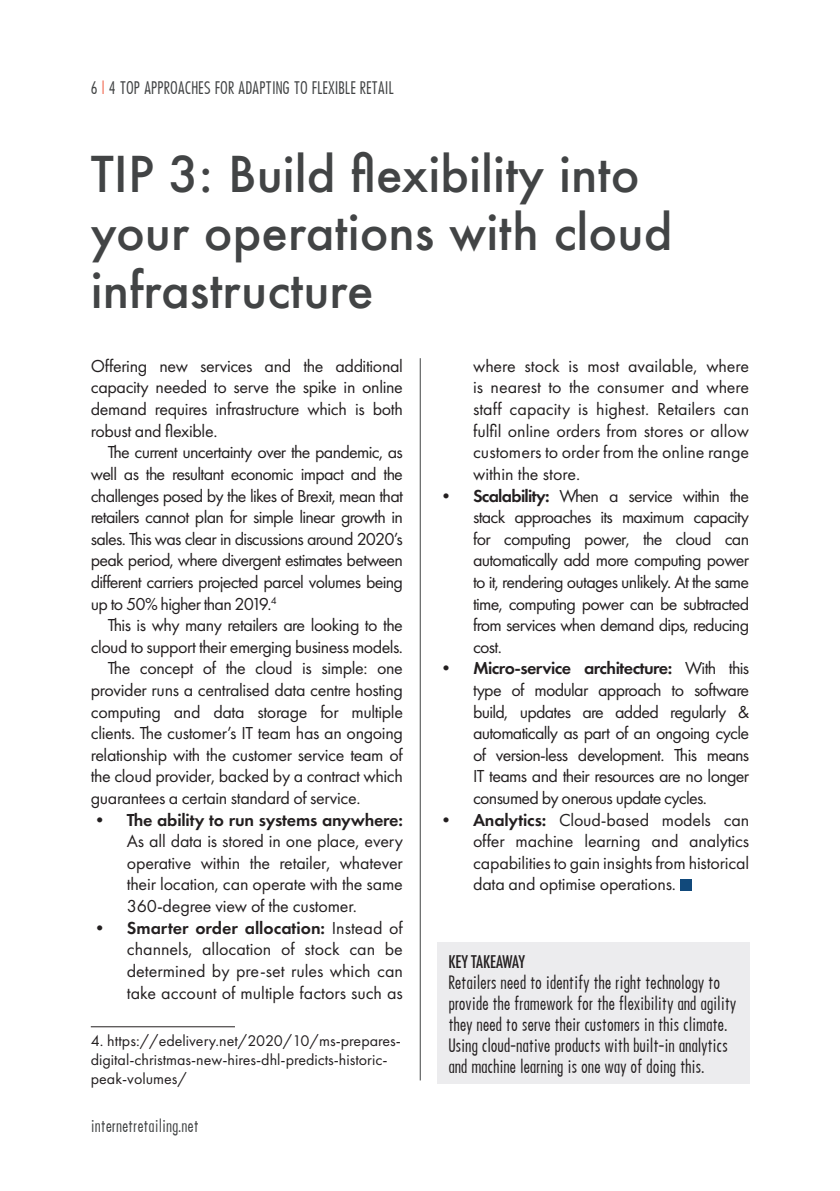
<style>
.page{position:relative;width:840px;height:1191px;background:#fff}
.page>*{position:absolute;margin:0;border:0;box-sizing:border-box;transform-origin:0 0}
.title_headline{font:500 48px/57.6px "Futura";color:#424445}
.title_headline-2{font:18px/21.6px "Futura PT";letter-spacing:-.02em;color:#231f20;text-align:justify}
.t1{font:500 17px/21px "Futura Cond";letter-spacing:-.01em;color:#231f20}
.t2{font:500 condensed 17px "Futura";letter-spacing:-.01em;color:#231f20}
.title_headline-3{font:16px/19.2px "Futura PT";color:#231f20}
.t3{font:500 16px "Futura Cond";color:#424445}
.s1{color:#f26b54}
.s2{font-weight:600}
</style>
<div class="page">
<hr style="left:91px;top:1026px;width:144px;height:1px;background:#231f20">
<div style="left:679px;top:879px;width:12px;height:11px;background:#11497b"></div>
<hr style="left:419px;top:358px;width:1px;height:722px;background:#424445">
<div style="left:437px;top:942px;width:311px;height:142px;background:#ececee"></div>
<p class="t3" style="left:91px;top:78px;width:304px">6 <span class="s1">l</span> 4 TOP APPROACHES FOR ADAPTING TO FLEXIBLE RETAIL</p>
<p class="title_headline" style="left:91px;top:145px;width:583px">TIP 3: Build flexibility into your operations with cloud infrastructure</p>
<p class="title_headline-2" style="left:91px;top:355px;width:313px">Offering new services and the additional capacity needed to serve the spike in online demand requires infrastructure which is both robust and flexible.</p>
<p class="title_headline-2" style="left:91px;top:441px;width:313px;text-indent:17px">The current uncertainty over the pandemic, as well as the resultant economic impact and the challenges posed by the likes of Brexit, mean that retailers cannot plan for simple linear growth in sales. This was clear in discussions around 2020’s peak period, where divergent estimates between different carriers projected parcel volumes being up to 50% higher than 2019.<sup>4</sup></p>
<p class="title_headline-2" style="left:91px;top:614px;width:313px;text-align:right">This is why many retailers are looking to the cloud to support their emerging business models.</p>
<p class="title_headline-2" style="left:91px;top:657px;width:313px;text-indent:17px">The concept of the cloud is simple: one provider runs a centralised data centre hosting computing and data storage for multiple clients. The customer’s IT team has an ongoing relationship with the customer service team of the cloud provider, backed by a contract which guarantees a certain standard of service.</p>
<p class="title_headline-2" style="left:127px;top:808px;width:277px;text-indent:-36px"><span class="s2">• The ability to run systems anywhere:<br></span>As all data is stored in one place, every operative within the retailer, whatever their location, can operate with the same 360-degree view of the customer.</p>
<p class="title_headline-2" style="left:127px;top:916px;width:277px;text-indent:-36px"><span class="s2">• Smarter order allocation:</span> Instead of channels, allocation of stock can be determined by pre-set rules which can take account of multiple factors such as</p>
<p class="title_headline-3" style="left:91px;top:1031px;width:311px">4. https://edelivery.net/2020/10/ms-prepares&shy;digital-christmas-new-hires-dhl-predicts-historic&shy;peak-volumes/</p>
<p class="t3" style="left:91px;top:1115px;width:109px">internetretailing.net</p>
<p class="title_headline-2" style="left:473px;top:355px;width:277px">where stock is most available, where is nearest to the consumer and where staff capacity is highest. Retailers can fulfil online orders from stores or allow customers to order from the online range within the store.</p>
<p class="title_headline-2" style="left:473px;top:484px;width:277px;text-indent:-36px"><span class="s2">• Scalability:</span> When a service within the stack approaches its maximum capacity for computing power, the cloud can automatically add more computing power to it, rendering outages unlikely. At the same time, computing power can be subtracted from services when demand dips, reducing cost.</p>
<p class="title_headline-2" style="left:473px;top:657px;width:277px;text-indent:-36px"><span class="s2">• Micro-service architecture:</span> With this type of modular approach to software build, updates are added regularly &amp; automatically as part of an ongoing cycle of version-less development. This means IT teams and their resources are no longer consumed by onerous update cycles.</p>
<p class="title_headline-2" style="left:473px;top:808px;width:277px;text-indent:-36px"><span class="s2">• Analytics:</span> Cloud-based models can offer machine learning and analytics capabilities to gain insights from historical data and optimise operations.</p>
<p class="t2" style="left:448px;top:950px;width:78px">KEY TAKEAWAY</p>
<p class="t1" style="left:448px;top:972px;width:289px">Retailers need to identify the right technology to provide the framework for the flexibility and agility they need to serve their customers in this climate.<br>Using cloud-native products with built-in analytics and machine learning is one way of doing this.</p>
</div>
